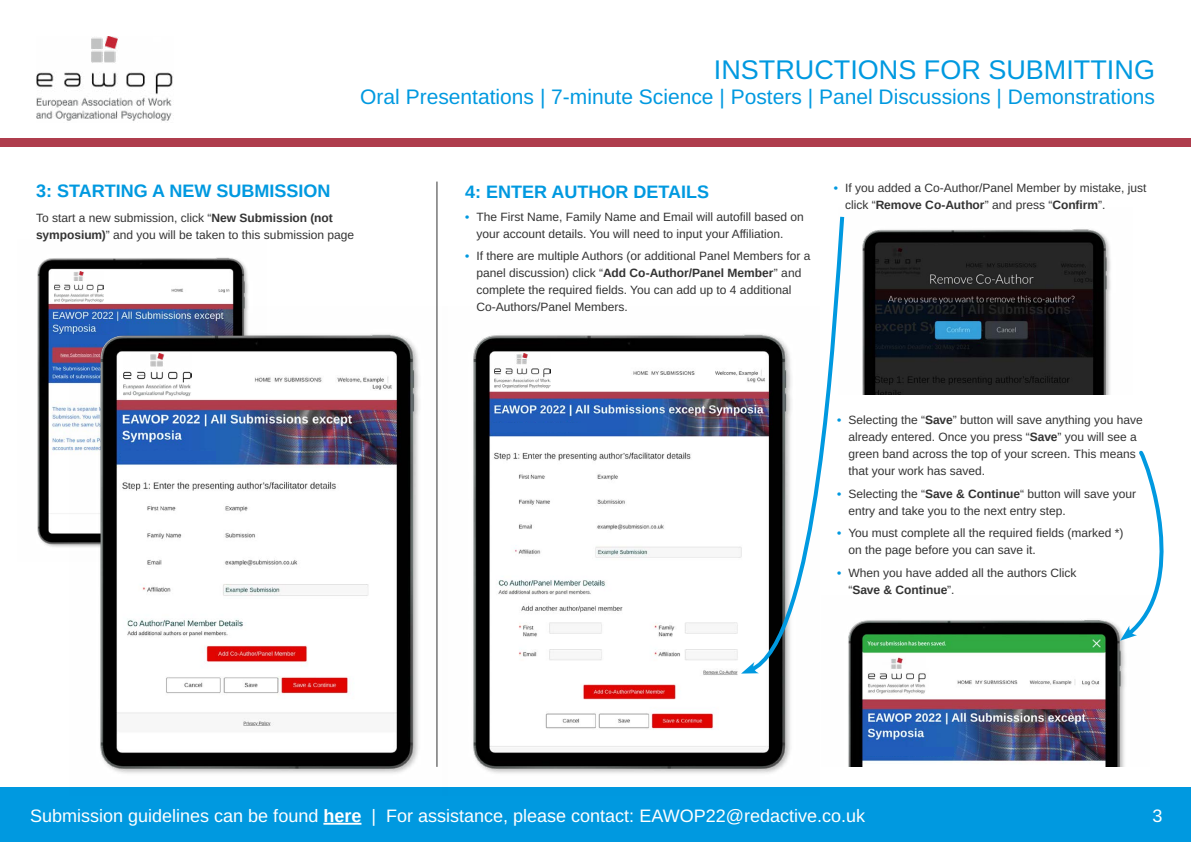
<style>
.page{position:relative;width:1191px;height:842px;background:#fff}
.page>*{position:absolute;margin:0;border:0;box-sizing:border-box;transform-origin:0 0}
.t1{font:27px "Arimo";color:#0099e0}
.t2{font:21px "Arimo";color:#0099e0}
.t3{font:18px "Arimo";color:#fff}
.t4{font:700 18px "Arimo";color:#0099e0}
.t5{font:12px/17px "Arimo";color:#333}
.s1{font-weight:700}
.s2{font-weight:700;color:#0099e0}
</style>
<div class="page">
<img style="left:36px;top:36px;width:137px;height:85px">
<div style="left:0;top:139px;width:1191px;height:8px;background:#af3d4d"></div>
<div style="left:0;top:787px;width:1191px;height:55px;background:#0099e0"></div>
<hr style="left:323px;top:823px;width:38px;height:2px;background:#fff">
<img style="left:37px;top:257px;width:211px;height:290px">
<img style="left:473px;top:334px;width:317px;height:440px">
<img style="left:862px;top:229px;width:249px;height:165px">
<img style="left:848px;top:620px;width:277px;height:147px">
<hr style="left:437px;top:182px;width:1px;height:585px;background:#333">
<svg style="left:745px;top:216px;width:100px;height:459px"></svg>
<svg style="left:741px;top:662px;width:18px;height:12px"></svg>
<div style="left:52px;top:272px;width:80px;height:30px;background:#fff"></div>
<div style="left:492px;top:355px;width:90px;height:33px;background:#fff"></div>
<img style="left:54px;top:272px;width:49px;height:30px">
<img style="left:495px;top:354px;width:55px;height:34px">
<svg style="left:1120px;top:450px;width:44px;height:191px"></svg>
<div style="left:52px;top:335px;width:94px;height:8px;background:#215dba"></div>
<img style="left:70px;top:307px;width:368px;height:467px">
<div style="left:120px;top:355px;width:112px;height:42px;background:#fff"></div>
<img style="left:123px;top:354px;width:69px;height:43px">
<div style="left:121px;top:451px;width:95px;height:8px;background:#215dba"></div>
<div style="left:866px;top:747px;width:88px;height:9px;background:#215dba"></div>
<div style="left:492px;top:424px;width:95px;height:8px;background:#215dba"></div>
<h1 class="t1" style="left:714px;top:51px;width:443px">INSTRUCTIONS FOR SUBMITTING</h1>
<h2 class="t2" style="left:360px;top:82px;width:796px">Oral Presentations | 7-minute Science | Posters | Panel Discussions | Demonstrations</h2>
<h3 class="t4" style="left:36px;top:178px;width:296px">3: STARTING A NEW SUBMISSION</h3>
<p class="t5" style="left:36px;top:210px;width:319px">To start a new submission, click “<span class="s1">New Submission (not symposium)</span>” and you will be taken to this submission page</p>
<h3 class="t4" style="left:465px;top:179px;width:246px">4: ENTER AUTHOR DETAILS</h3>
<p class="t5" style="left:476px;top:208px;width:329px;text-indent:-11px"><span class="s2">•</span> The First Name, Family Name and Email will autofill based on your account details. You will need to input your Affiliation.</p>
<p class="t5" style="left:476px;top:248px;width:336px;text-indent:-11px"><span class="s2">•</span> If there are multiple Authors (or additional Panel Members for a panel discussion) click “<span class="s1">Add Co-Author/Panel Member</span>” and complete the required fields. You can add up to 4 additional Co-Authors/Panel Members.</p>
<p class="t5" style="left:845px;top:180px;width:303px;text-indent:-11px"><span class="s2">•</span> If you added a Co-Author/Panel Member by mistake, just click “<span class="s1">Remove Co-Author</span>” and press “<span class="s1">Confirm</span>”.</p>
<p class="t5" style="left:848px;top:412px;width:296px;text-indent:-11px"><span class="s2">•</span> Selecting the “<span class="s1">Save</span>” button will save anything you have already entered. Once you press “<span class="s1">Save</span>” you will see a green band across the top of your screen. This means that your work has saved.</p>
<p class="t5" style="left:848px;top:485px;width:289px;text-indent:-11px"><span class="s2">•</span> Selecting the “<span class="s1">Save &amp; Continue</span>“ button will save your entry and take you to the next entry step.</p>
<p class="t5" style="left:848px;top:525px;width:276px;text-indent:-11px"><span class="s2">•</span> You must complete all the required fields (marked *) on the page before you can save it.</p>
<p class="t5" style="left:848px;top:565px;width:230px;text-indent:-11px"><span class="s2">•</span> When you have added all the authors Click “<span class="s1">Save &amp; Continue</span>”.</p>
<h3 class="t3" style="left:30px;top:803px;width:836px">Submission guidelines can be found <span class="s1">here</span> | For assistance, please contact: EAWOP22@redactive.co.uk</h3>
<h3 class="t3" style="left:1152px;top:803px;width:12px">3</h3>
</div>
